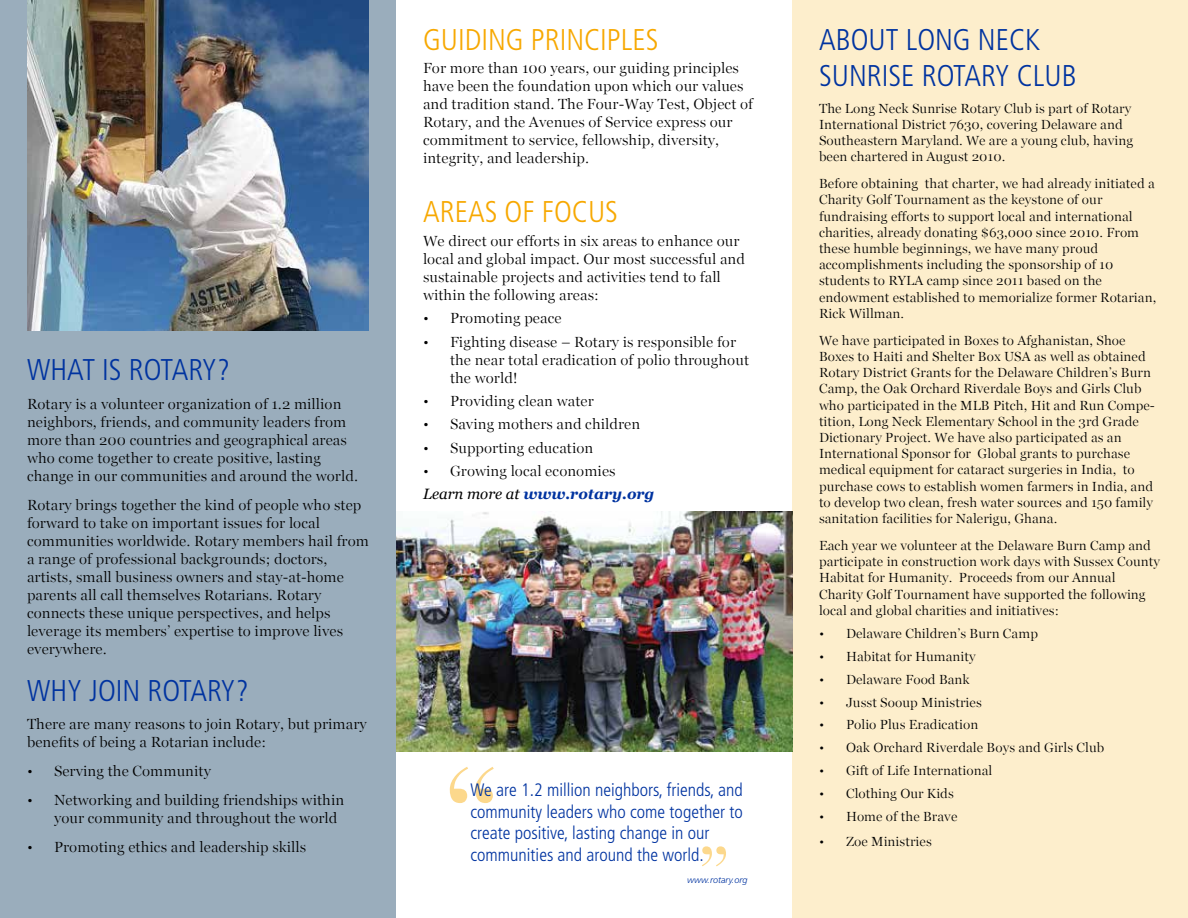
<style>
.page{position:relative;width:1188px;height:918px;background:#fff}
.page>*{position:absolute;margin:0;border:0;box-sizing:border-box;transform-origin:0 0}
.t1{font:300 150px "SD Georgia";color:#fcd88c}
.t2{font:300 82.5px "SD Georgia";color:#fcd88c}
.t3{font:300 condensed 30px/36px "Frutiger";color:#0033a0}
.t4{font:300 condensed 30px "Frutiger";color:#f7a800}
.t5{font:300 condensed 18px/21.6px "Frutiger";color:#0033a0}
.t6{font:300 15px/18px "SD Georgia";color:#000}
.t7{font:italic 700 15px "Georgia";color:#0033a0}
.t8{font:300 13.5px/16.2px "SD Georgia";color:#000}
.t9{font:italic 300 9px "Frutiger";color:#0033a0}
.s1{font-weight:400;color:#000}
</style>
<div class="page">
<div style="left:792px;top:0;width:396px;height:918px;background:#fdeecc"></div>
<div style="left:0;top:0;width:396px;height:918px;background:#9aadbc"></div>
<img style="left:27px;top:0;width:342px;height:331px">
<img style="left:396px;top:512px;width:396px;height:240px">
<h3 class="t3" style="left:27px;top:352px;width:205px">WHAT IS ROTARY?</h3>
<p class="t6" style="left:27px;top:395px;width:333px">Rotary is a volunteer organization of 1.2 million neighbors, friends, and community leaders from more than 200 countries and geographical areas who come together to create positive, lasting change in our communities and around the world.</p>
<p class="t6" style="left:27px;top:496px;width:344px">Rotary brings together the kind of people who step forward to take on important issues for local communities worldwide. Rotary members hail from a range of professional backgrounds; doctors, artists, small business owners and stay-at-home parents all call themselves Rotarians. Rotary connects these unique perspectives, and helps leverage its members’ expertise to improve lives everywhere.</p>
<h3 class="t3" style="left:27px;top:673px;width:223px">WHY JOIN ROTARY?</h3>
<p class="t6" style="left:27px;top:715px;width:341px">There are many reasons to join Rotary, but primary benefits of being a Rotarian include:</p>
<p class="t6" style="left:27px;top:762px;width:186px">• Serving the Community</p>
<p class="t6" style="left:54px;top:791px;width:292px;text-indent:-27px">• Networking and building friendships within your community and throughout the world</p>
<p class="t6" style="left:27px;top:838px;width:281px">• Promoting ethics and leadership skills</p>
<h3 class="t4" style="left:423px;top:22px;width:237px">GUIDING PRINCIPLES</h3>
<p class="t6" style="left:423px;top:59px;width:332px">For more than 100 years, our guiding principles have been the foundation upon which our values and tradition stand. The Four-Way Test, Object of Rotary, and the Avenues of Service express our commitment to service, fellowship, diversity, integrity, and leadership.</p>
<h3 class="t4" style="left:423px;top:195px;width:197px">AREAS OF FOCUS</h3>
<p class="t6" style="left:423px;top:232px;width:324px">We direct our efforts in six areas to enhance our local and global impact. Our most successful and sustainable projects and activities tend to fall within the following areas:</p>
<p class="t6" style="left:423px;top:309px;width:140px">• Promoting peace</p>
<p class="t6" style="left:450px;top:332px;width:301px;text-indent:-27px">• Fighting disease – Rotary is responsible for the near total eradication of polio throughout the world!</p>
<p class="t6" style="left:423px;top:392px;width:172px">• Providing clean water</p>
<p class="t6" style="left:423px;top:415px;width:219px">• Saving mothers and children</p>
<p class="t6" style="left:423px;top:439px;width:172px">• Supporting education</p>
<p class="t6" style="left:423px;top:462px;width:194px">• Growing local economies</p>
<p class="t7" style="left:423px;top:483px;width:233px"><span class="s1">Learn more at</span> www.rotary.org</p>
<h1 class="t1" style="left:442px;top:739px;width:63px">“</h1>
<h3 class="t5" style="left:471px;top:779px;width:274px">We are 1.2 million neighbors, friends, and community leaders who come together to create positive, lasting change in our communities and around the world.</h3>
<p class="t9" style="left:687px;top:874px;width:62px">www.rotary.org</p>
<h2 class="t2" style="left:697px;top:831px;width:35px">”</h2>
<h3 class="t3" style="left:819px;top:22px;width:259px">ABOUT LONG NECK<br>SUNRISE ROTARY CLUB</h3>
<p class="t8" style="left:819px;top:100px;width:316px">The Long Neck Sunrise Rotary Club is part of Rotary International District 7630, covering Delaware and Southeastern Maryland. We are a young club, having been chartered in August 2010.</p>
<p class="t8" style="left:819px;top:175px;width:339px">Before obtaining that charter, we had already initiated a Charity Golf Tournament as the keystone of our fundraising efforts to support local and international charities, already donating $63,000 since 2010. From these humble beginnings, we have many proud accomplishments including the sponsorship of 10 students to RYLA camp since 2011 based on the endowment established to memorialize former Rotarian, Rick Willman.</p>
<p class="t8" style="left:819px;top:332px;width:337px">We have participated in Boxes to Afghanistan, Shoe Boxes to Haiti and Shelter Box USA as well as obtained Rotary District Grants for the Delaware Children’s Burn Camp, the Oak Orchard Riverdale Boys and Girls Club who participated in the MLB Pitch, Hit and Run Compe&shy;tition, Long Neck Elementary School in the 3rd Grade Dictionary Project. We have also participated as an International Sponsor for Global grants to purchase medical equipment for cataract surgeries in India, to purchase cows to establish women farmers in India, and to develop two clean, fresh water sources and 150 family sanitation facilities for Nalerigu, Ghana.</p>
<p class="t8" style="left:819px;top:537px;width:343px">Each year we volunteer at the Delaware Burn Camp and participate in construction work days with Sussex County Habitat for Humanity. Proceeds from our Annual Charity Golf Tournament have supported the following local and global charities and initiatives:</p>
<p class="t8" style="left:819px;top:625px;width:221px">• Delaware Children’s Burn Camp</p>
<p class="t8" style="left:819px;top:648px;width:158px">• Habitat for Humanity</p>
<p class="t8" style="left:819px;top:671px;width:152px">• Delaware Food Bank</p>
<p class="t8" style="left:819px;top:694px;width:164px">• Jusst Sooup Ministries</p>
<p class="t8" style="left:819px;top:717px;width:161px">• Polio Plus Eradication</p>
<p class="t8" style="left:819px;top:740px;width:287px">• Oak Orchard Riverdale Boys and Girls Club</p>
<p class="t8" style="left:819px;top:763px;width:175px">• Gift of Life International</p>
<p class="t8" style="left:819px;top:786px;width:136px">• Clothing Our Kids</p>
<p class="t8" style="left:819px;top:808px;width:140px">• Home of the Brave</p>
<p class="t8" style="left:819px;top:833px;width:114px">• Zoe Ministries</p>
</div>
